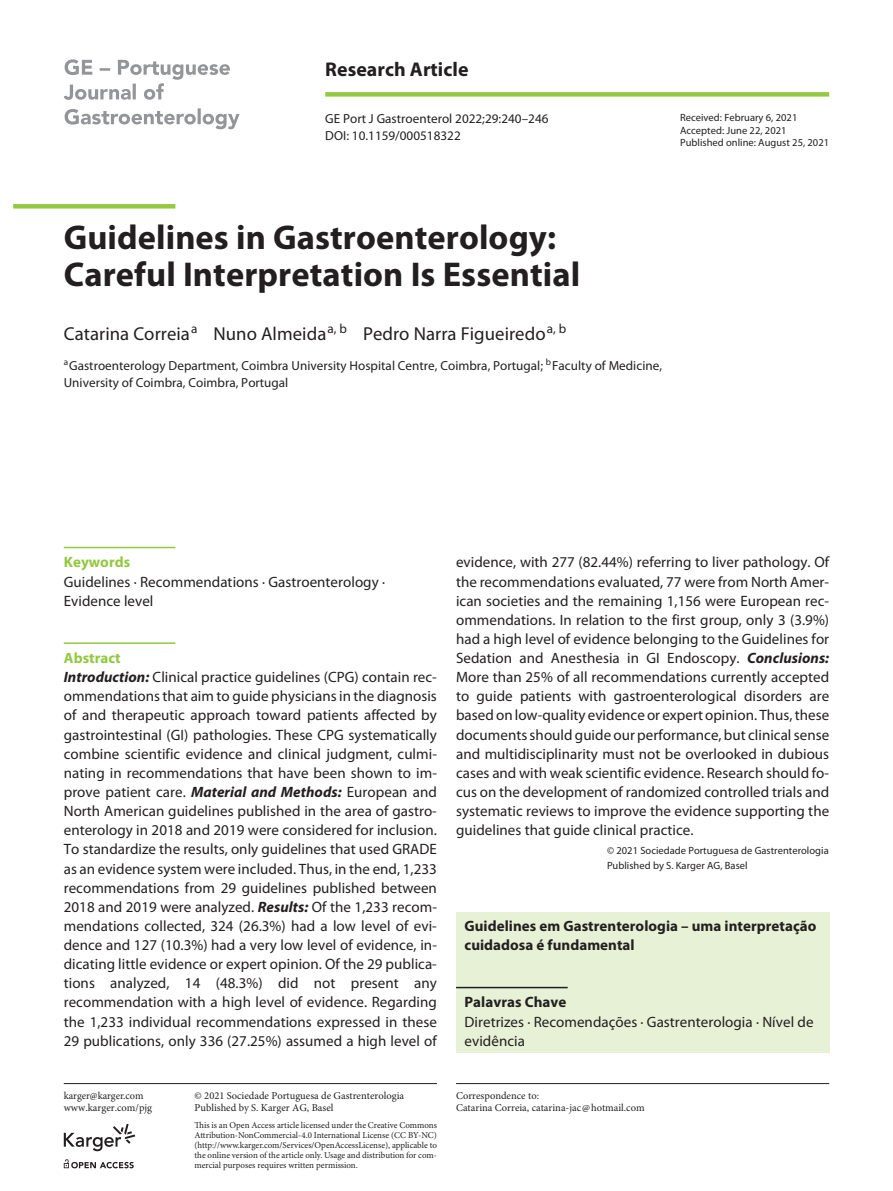
<style>
.page{position:relative;width:893px;height:1191px;background:#fff}
.page>*{position:absolute;margin:0;border:0;box-sizing:border-box;transform-origin:0 0}
.t1{font:700 34.5px/37.5px "Myriad Pro";letter-spacing:.005em;color:#231f20}
.t2{font:700 19.8px "Myriad Pro";letter-spacing:.005em;color:#231f20}
.t3{font:18.75px "Myriad Pro";letter-spacing:.005em;color:#231f20}
.t4{font:15px/19px "Myriad Pro";letter-spacing:.005em;color:#231f20}
.t5{font:700 15px/19.2px "Myriad Pro";letter-spacing:.005em;color:#231f20}
.t6{font:700 15px "Myriad Pro";letter-spacing:.005em;color:#93c840}
.t7{font:13.2px/17px "Myriad Pro";letter-spacing:.005em;color:#231f20}
.t8{font:10.5px/12px "Minion Pro";color:#231f20}
.t9{font:10.5px/12.8px "Myriad Pro";letter-spacing:.005em;color:#231f20}
.t10{font:9px/10.2px "Minion Pro";color:#231f20;text-align:justify}
.s1{font-weight:700;color:#93c840}
.s2{font-weight:700;font-style:italic}
</style>
<div class="page">
<hr style="left:64px;top:1083px;width:373px;height:1px;background:#231f20">
<div style="left:325px;top:92px;width:504px;height:5px;background:#93c840"></div>
<hr style="left:456px;top:1083px;width:373px;height:1px;background:#231f20">
<div style="left:456px;top:911px;width:373px;height:141px;background:#e6f1d5"></div>
<hr style="left:13px;top:204px;width:162px;height:4px;background:#93c840">
<svg style="left:65px;top:108px;width:175px;height:21px"></svg>
<svg style="left:64px;top:59px;width:166px;height:41px"></svg>
<hr style="left:64px;top:547px;width:111px;height:1px;background:#93c840">
<hr style="left:64px;top:642px;width:111px;height:2px;background:#93c840">
<hr style="left:456px;top:986px;width:112px;height:2px;background:#231f20">
<svg style="left:64px;top:1159px;width:70px;height:9px"></svg>
<svg style="left:64px;top:1123px;width:71px;height:28px"></svg>
<h2 class="t2" style="left:325px;top:58px;width:145px">Research Article</h2>
<p class="t7" style="left:325px;top:110px;width:225px">GE Port J Gastroenterol 2022;29:240–246</p>
<p class="t7" style="left:325px;top:127px;width:137px">DOI: 10.1159/000518322</p>
<p class="t9" style="left:680px;top:111px;width:151px">Received: February 6, 2021<br>Accepted: June 22, 2021<br>Published online: August 25, 2021</p>
<h1 class="t1" style="left:64px;top:219px;width:518px">Guidelines in Gastroenterology:<br>Careful Interpretation Is Essential</h1>
<p class="t3" style="left:64px;top:323px;width:504px">Catarina Correia<sup>a</sup> Nuno Almeida<sup>a,</sup> <sup>b</sup> Pedro Narra Figueiredo<sup>a,</sup> <sup>b</sup></p>
<p class="t7" style="left:64px;top:357px;width:600px"><sup>a</sup>Gastroenterology Department, Coimbra University Hospital Centre, Coimbra, Portugal; <sup>b</sup>Faculty of Medicine,<br>University of Coimbra, Coimbra, Portugal</p>
<p class="t6" style="left:64px;top:554px;width:68px">Keywords</p>
<p class="t4" style="left:64px;top:572px;width:323px">Guidelines · Recommendations · Gastroenterology ·<br>Evidence level</p>
<p class="t4" style="left:64px;top:649px;width:375px"><span class="s1">Abstract<br></span><span class="s2">Introduction:</span> Clinical practice guidelines (CPG) contain rec&shy;ommendations that aim to guide physicians in the diagnosis of and therapeutic approach toward patients affected by gastrointestinal (GI) pathologies. These CPG systematically combine scientific evidence and clinical judgment, culmi&shy;nating in recommendations that have been shown to im&shy;prove patient care. <span class="s2">Material and Methods:</span> European and North American guidelines published in the area of gastro&shy;enterology in 2018 and 2019 were considered for inclusion.<br>To standardize the results, only guidelines that used GRADE as an evidence system were included. Thus, in the end, 1,233 recommendations from 29 guidelines published between 2018 and 2019 were analyzed. <span class="s2">Results:</span> Of the 1,233 recom&shy;mendations collected, 324 (26.3%) had a low level of evi&shy;dence and 127 (10.3%) had a very low level of evidence, in&shy;dicating little evidence or expert opinion. Of the 29 publica&shy;tions analyzed, 14 (48.3%) did not present any recommendation with a high level of evidence. Regarding the 1,233 individual recommendations expressed in these 29 publications, only 336 (27.25%) assumed a high level of</p>
<p class="t8" style="left:64px;top:1089px;width:90px;line-height:12.8px">karger@karger.com www.karger.com/pjg</p>
<p class="t8" style="left:195px;top:1089px;width:211px">© 2021 Sociedade Portuguesa de Gastrenterologia<br>Published by S. Karger AG, Basel</p>
<p class="t10" style="left:195px;top:1120px;width:244px">This is an Open Access article licensed under the Creative Commons Attribution-NonCommercial-4.0 International License (CC BY-NC) (http://www.karger.com/Services/OpenAccessLicense), applicable to the online version of the article only. Usage and distribution for com&shy;mercial purposes requires written permission.</p>
<p class="t4" style="left:456px;top:553px;width:375px;text-align:justify">evidence, with 277 (82.44%) referring to liver pathology. Of the recommendations evaluated, 77 were from North Amer&shy;ican societies and the remaining 1,156 were European rec&shy;ommendations. In relation to the first group, only 3 (3.9%) had a high level of evidence belonging to the Guidelines for Sedation and Anesthesia in GI Endoscopy. <span class="s2">Conclusions:<br></span>More than 25% of all recommendations currently accepted to guide patients with gastroenterological disorders are based on low-quality evidence or expert opinion. Thus, these documents should guide our performance, but clinical sense and multidisciplinarity must not be overlooked in dubious cases and with weak scientific evidence. Research should fo&shy;cus on the development of randomized controlled trials and systematic reviews to improve the evidence supporting the guidelines that guide clinical practice.</p>
<p class="t9" style="left:607px;top:843px;width:223px;line-height:14.7px">© 2021 Sociedade Portuguesa de Gastrenterologia<br>Published by S. Karger AG, Basel</p>
<p class="t5" style="left:465px;top:916px;width:353px">Guidelines em Gastrenterologia – uma interpretação cuidadosa é fundamental</p>
<p class="t5" style="left:465px;top:993px;width:103px">Palavras Chave</p>
<p class="t4" style="left:465px;top:1012px;width:350px">Diretrizes · Recomendações · Gastrenterologia · Nível de evidência</p>
<p class="t8" style="left:456px;top:1089px;width:190px">Correspondence to:<br>Catarina Correia, catarina-jac@hotmail.com</p>
</div>
